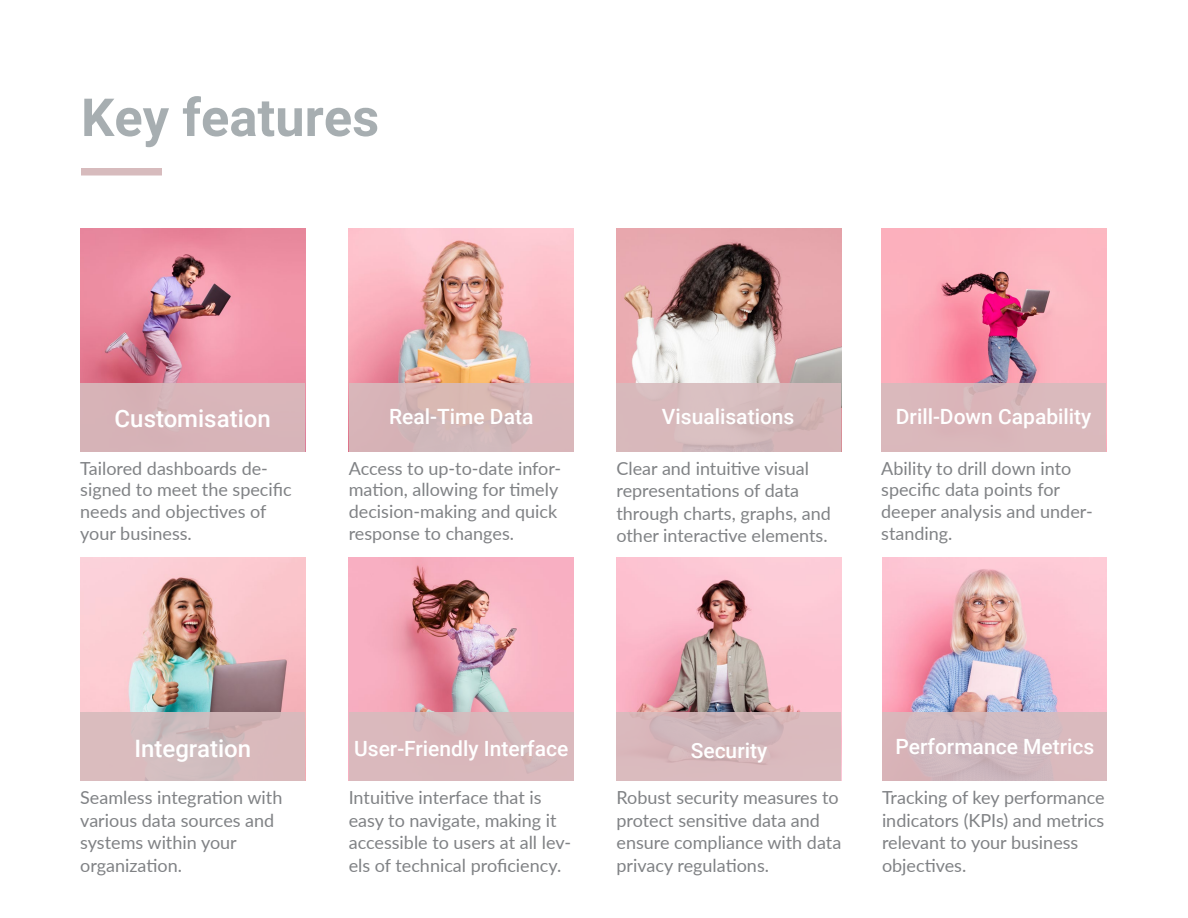
<style>
.page{position:relative;width:1188px;height:918px;background:#fff}
.page>*{position:absolute;margin:0;border:0;box-sizing:border-box;transform-origin:0 0}
._35pt_Size_Align_Lef{font:700 52.5px "Roboto";color:#a7aeb1}
._15pt_Size_Align_Cen{font:500 24px "Roboto";color:#fff}
._15pt_Size_Align_Cen-2{font:500 21px "Roboto";color:#fff}
._10pt_Size_Align_Lef{font:18px/22.5px "Lato";color:#808285}
</style>
<div class="page">
<img style="left:881px;top:228px;width:225px;height:155px">
<img style="left:80px;top:228px;width:225px;height:155px">
<img style="left:616px;top:228px;width:225px;height:155px">
<div style="left:616px;top:383px;width:226px;height:68px;background:#d7bbbd"></div>
<div style="left:80px;top:383px;width:225px;height:68px;background:#d7b4b9"></div>
<div style="left:881px;top:383px;width:225px;height:68px;background:#d7bbbd"></div>
<img style="left:349px;top:558px;width:225px;height:155px">
<img style="left:349px;top:229px;width:225px;height:154px">
<img style="left:616px;top:558px;width:225px;height:155px">
<img style="left:882px;top:558px;width:225px;height:155px">
<div style="left:349px;top:383px;width:225px;height:68px;background:#d7bbbd"></div>
<div style="left:882px;top:713px;width:225px;height:68px;background:#d7bbbd"></div>
<div style="left:616px;top:713px;width:226px;height:68px;background:#d7bbbd"></div>
<div style="left:349px;top:713px;width:225px;height:68px;background:#d7bbbd"></div>
<img style="left:80px;top:558px;width:225px;height:155px">
<svg style="left:80px;top:713px;width:225px;height:68px;background:#d4babc"></svg>
<div style="left:81px;top:168px;width:81px;height:8px;background:#d7bbbd"></div>
<p class="_35pt_Size_Align_Lef" style="left:81px;top:81px;width:300px">Key features</p>
<p class="_15pt_Size_Align_Cen" style="left:115px;top:402px;width:158px">Customisation</p>
<p class="_10pt_Size_Align_Lef" style="left:80px;top:457px;width:213px;line-height:21.6px">Tailored dashboards de&shy;signed to meet the specific needs and objectives of your business.</p>
<p class="_15pt_Size_Align_Cen-2" style="left:389px;top:402px;width:146px">Real-Time Data</p>
<p class="_10pt_Size_Align_Lef" style="left:349px;top:457px;width:214px;line-height:21.6px">Access to up-to-date infor&shy;mation, allowing for timely decision-making and quick response to changes.</p>
<p class="_15pt_Size_Align_Cen-2" style="left:662px;top:402px;width:134px">Visualisations</p>
<p class="_10pt_Size_Align_Lef" style="left:616px;top:456px;width:216px">Clear and intuitive visual representations of data through charts, graphs, and other interactive elements.</p>
<p class="_15pt_Size_Align_Cen-2" style="left:896px;top:402px;width:197px">Drill-Down Capability</p>
<p class="_10pt_Size_Align_Lef" style="left:881px;top:457px;width:213px;line-height:21.6px">Ability to drill down into specific data points for deeper analysis and under&shy;standing.</p>
<p class="_15pt_Size_Align_Cen" style="left:134px;top:732px;width:118px">Integration</p>
<p class="_10pt_Size_Align_Lef" style="left:80px;top:786px;width:204px">Seamless integration with various data sources and systems within your</p>
<p class="_10pt_Size_Align_Lef" style="left:80px;top:853px;width:103px">organization.</p>
<p class="_15pt_Size_Align_Cen-2" style="left:354px;top:734px;width:216px">User-Friendly Interface</p>
<p class="_10pt_Size_Align_Lef" style="left:349px;top:786px;width:224px">Intuitive interface that is easy to navigate, making it accessible to users at all lev&shy;els of technical proficiency.</p>
<p class="_15pt_Size_Align_Cen-2" style="left:691px;top:736px;width:78px">Security</p>
<p class="_10pt_Size_Align_Lef" style="left:616px;top:786px;width:226px">Robust security measures to protect sensitive data and ensure compliance with data privacy regulations.</p>
<p class="_15pt_Size_Align_Cen-2" style="left:895px;top:732px;width:201px">Performance Metrics</p>
<p class="_10pt_Size_Align_Lef" style="left:882px;top:786px;width:224px">Tracking of key performance indicators (KPIs) and metrics relevant to your business objectives.</p>
</div>
